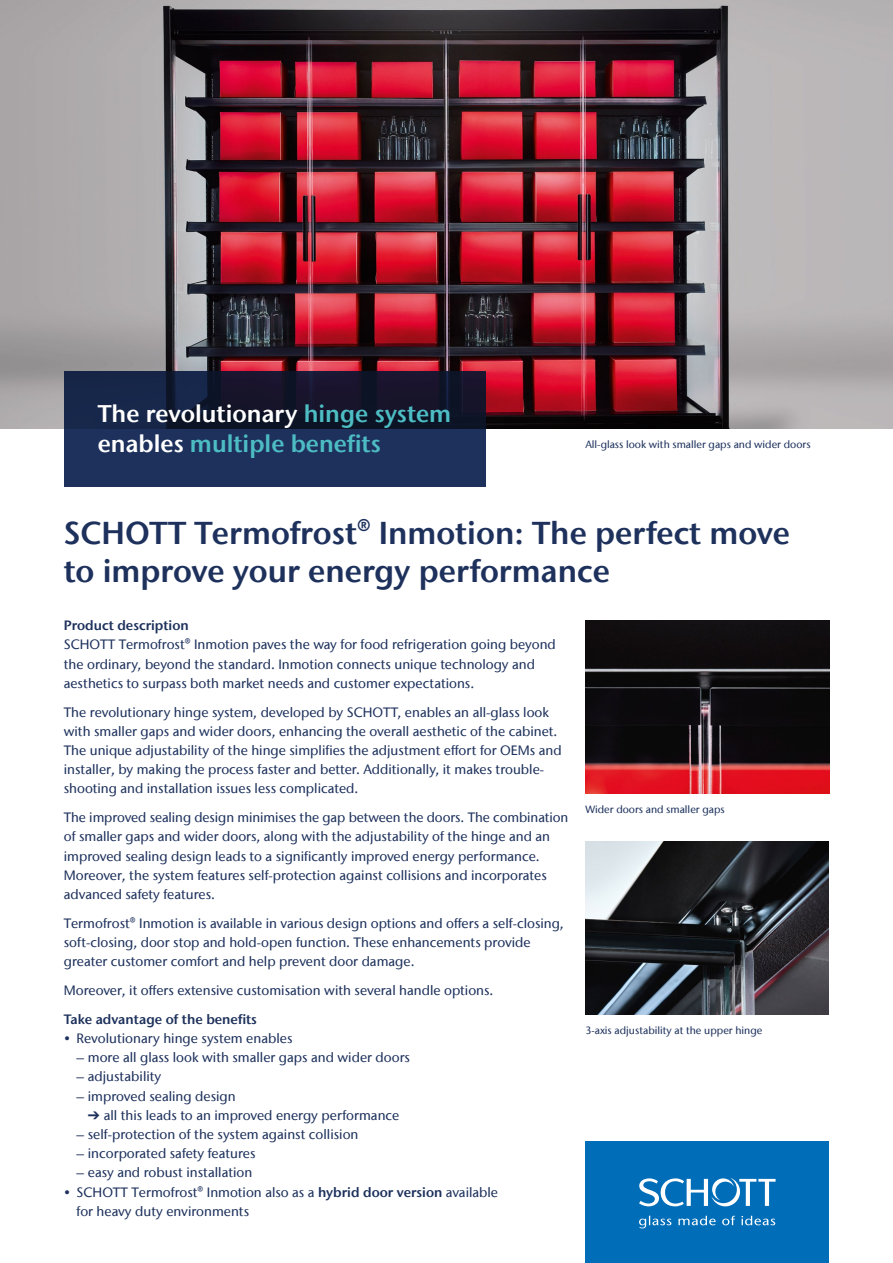
<style>
.page{position:relative;width:893px;height:1263px;background:#fff}
.page>*{position:absolute;margin:0;border:0;box-sizing:border-box;transform-origin:0 0}
.t1{font:600 31.5px/37.5px "Stone Sans IIITC Com";color:#1d315c}
.t2{font:600 24px/30px "Stone Sans IIITC Com";color:#4dbcc3}
.t3{font:500 13.5px/19.2px "Stone Sans IIITC Com";color:#1d315c}
.t4{font:600 13.5px "Stone Sans IIITC Com";color:#1d315c}
.t5{font:500 10.5px "Stone Sans IIITC Com";color:#1d315c}
.s1{color:#fff}
.s2{font-weight:600}
</style>
<div class="page">
<div style="left:585px;top:1141px;width:244px;height:122px;background:#006db8"></div>
<svg style="left:639px;top:1178px;width:137px;height:50px"></svg>
<img style="left:585px;top:841px;width:244px;height:173px">
<img style="left:586px;top:621px;width:243px;height:172px">
<img style="left:0;top:0;width:893px;height:429px">
<svg style="left:64px;top:371px;width:421px;height:115px;background:#182547"></svg>
<h2 class="t2" style="left:98px;top:398px;width:355px"><span class="s1">The revolutionary</span> hinge system <span class="s1">enables</span> multiple benefits</h2>
<p class="t5" style="left:585px;top:437px;width:227px">All-glass look with smaller gaps and wider doors</p>
<h1 class="t1" style="left:64px;top:514px;width:728px">SCHOTT Termofrost® Inmotion: The perfect move to improve your energy performance</h1>
<p class="t4" style="left:64px;top:617px;width:127px">Product description</p>
<p class="t3" style="left:64px;top:635px;width:494px">SCHOTT Termofrost® Inmotion paves the way for food refrigeration going beyond the ordinary, beyond the standard. Inmotion connects unique technology and aesthetics to surpass both market needs and customer expectations.</p>
<p class="t3" style="left:64px;top:702px;width:499px">The revolutionary hinge system, developed by SCHOTT, enables an all-glass look with smaller gaps and wider doors, enhancing the overall aesthetic of the cabinet.<br>The unique adjustability of the hinge simplifies the adjustment effort for OEMs and installer, by making the process faster and better. Additionally, it makes trouble&shy;shooting and installation issues less complicated.</p>
<p class="t3" style="left:64px;top:808px;width:506px">The improved sealing design minimises the gap between the doors. The combination of smaller gaps and wider doors, along with the adjustability of the hinge and an improved sealing design leads to a significantly improved energy performance.<br>Moreover, the system features self-protection against collisions and incorporates advanced safety features.</p>
<p class="t3" style="left:64px;top:913px;width:502px">Termofrost® Inmotion is available in various design options and offers a self-closing, soft-closing, door stop and hold-open function. These enhancements provide greater customer comfort and help prevent door damage.</p>
<p class="t3" style="left:64px;top:980px;width:431px">Moreover, it offers extensive customisation with several handle options.</p>
<p class="t4" style="left:64px;top:1010px;width:195px">Take advantage of the benefits</p>
<p class="t3" style="left:64px;top:1028px;width:230px">• Revolutionary hinge system enables</p>
<p class="t3" style="left:77px;top:1048px;width:335px">– more all glass look with smaller gaps and wider doors</p>
<p class="t3" style="left:77px;top:1067px;width:86px">– adjustability</p>
<p class="t3" style="left:77px;top:1086px;width:161px">– improved sealing design</p>
<p class="t3" style="left:88px;top:1105px;width:313px">➔ all this leads to an improved energy performance</p>
<p class="t3" style="left:77px;top:1124px;width:283px">– self-protection of the system against collision</p>
<p class="t3" style="left:77px;top:1144px;width:180px">– incorporated safety features</p>
<p class="t3" style="left:77px;top:1163px;width:177px">– easy and robust installation</p>
<p class="t3" style="left:77px;top:1182px;width:423px;text-indent:-13px">• SCHOTT Termofrost® Inmotion also as a <span class="s2">hybrid door version</span> available for heavy duty environments</p>
<p class="t5" style="left:585px;top:802px;width:141px">Wider doors and smaller gaps</p>
<p class="t5" style="left:585px;top:1023px;width:179px">3-axis adjustability at the upper hinge</p>
</div>
